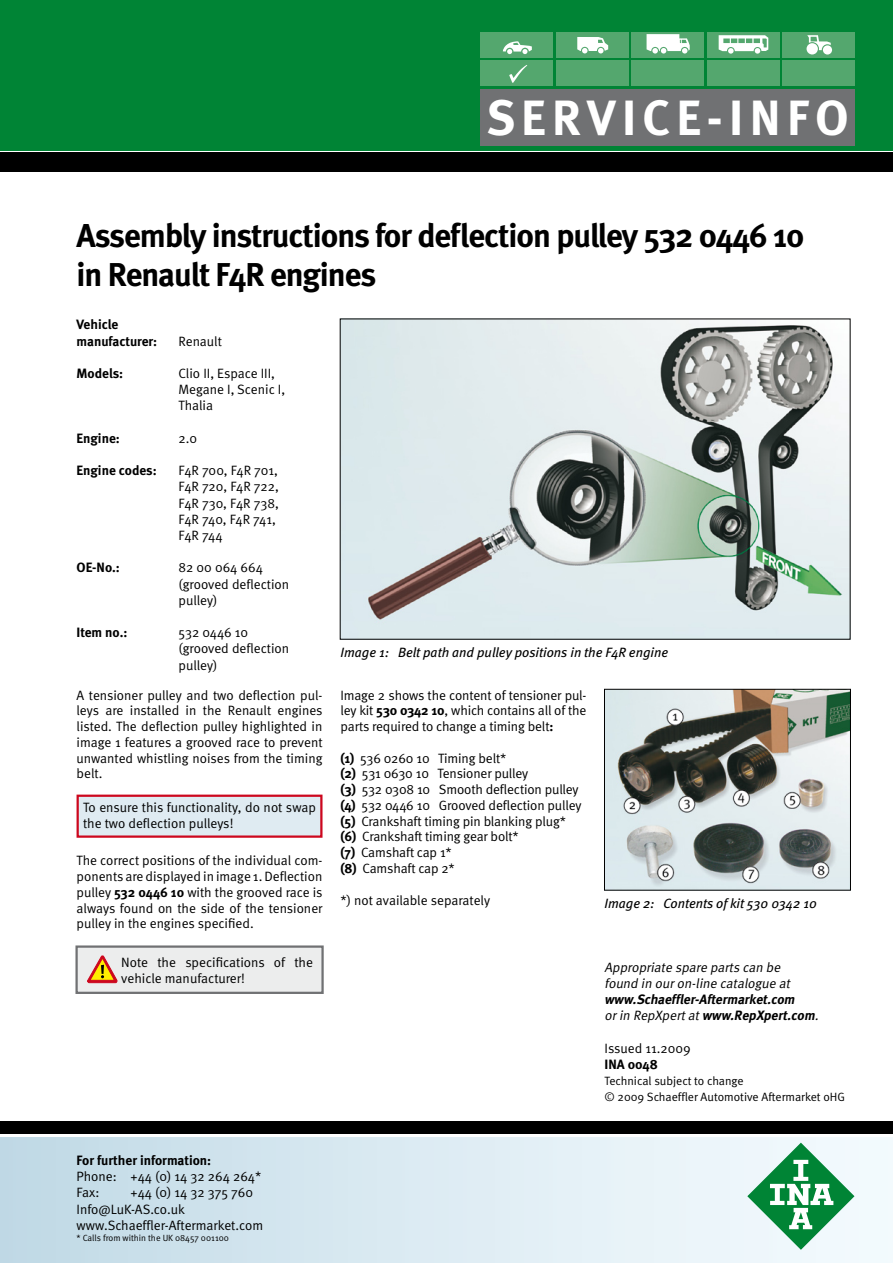
<style>
.page{position:relative;width:893px;height:1263px;background:#fff}
.page>*{position:absolute;margin:0;border:0;box-sizing:border-box;transform-origin:0 0}
.t1{font:700 49.5px "Meta";letter-spacing:.13em;color:#fff}
.t2{font:700 33px/39.6px "Meta";letter-spacing:-.03em;color:#000}
.t3{font:13.5px/15.8px "Meta Normal";letter-spacing:-.005em;color:#000}
.t4{font:700 13.5px/16.2px "Meta";color:#000}
.t5{font:italic 13.5px "Meta";color:#000}
.t6{font:italic 700 13.5px/16.2px "Meta";color:#000}
.t7{font:italic 13.5px/16.2px "Meta Normal";color:#000}
.t8{font:12px/16.2px "Meta Normal";color:#000}
.t9{font:9px "Meta Normal";color:#000}
.s1{font-family:"Meta";font-weight:700}
.s2{font-family:"Meta Normal";font-weight:400}
</style>
<div class="page">
<img style="left:342px;top:321px;width:506px;height:317px">
<div style="left:78px;top:796px;width:243px;height:41px;background:#dfebf2"></div>
<div style="left:77px;top:795px;width:245px;height:43px;border:2px solid #cd071e"></div>
<img style="left:606px;top:691px;width:243px;height:197px">
<div style="left:604px;top:689px;width:247px;height:201px;border:1px solid #000"></div>
<div style="left:0;top:0;width:893px;height:150px;background:#008435"></div>
<div style="left:480px;top:61px;width:73px;height:25px;background:#54a76e"></div>
<div style="left:556px;top:61px;width:72px;height:25px;background:#54a76e"></div>
<div style="left:631px;top:61px;width:73px;height:25px;background:#54a76e"></div>
<div style="left:707px;top:61px;width:72px;height:25px;background:#54a76e"></div>
<div style="left:782px;top:61px;width:73px;height:25px;background:#54a76e"></div>
<div style="left:480px;top:32px;width:73px;height:25px;background:#54a76e"></div>
<div style="left:556px;top:32px;width:72px;height:25px;background:#54a76e"></div>
<div style="left:631px;top:32px;width:73px;height:25px;background:#54a76e"></div>
<div style="left:707px;top:32px;width:72px;height:25px;background:#54a76e"></div>
<div style="left:782px;top:32px;width:73px;height:25px;background:#54a76e"></div>
<svg style="left:503px;top:41px;width:29px;height:13px"></svg>
<svg style="left:577px;top:37px;width:31px;height:16px"></svg>
<svg style="left:647px;top:34px;width:43px;height:20px"></svg>
<svg style="left:719px;top:35px;width:49px;height:19px"></svg>
<svg style="left:806px;top:35px;width:26px;height:20px"></svg>
<div style="left:0;top:1137px;width:893px;height:126px;background:linear-gradient(to right,#c2dae6,#f7fcff)"></div>
<div style="left:0;top:1121px;width:893px;height:13px;background:#000"></div>
<div style="left:0;top:152px;width:893px;height:19px;background:#000"></div>
<svg style="left:746px;top:1141px;width:109px;height:110px"></svg>
<div style="left:480px;top:89px;width:375px;height:57px;background:#707173"></div>
<svg style="left:509px;top:65px;width:18px;height:18px"></svg>
<div style="left:77px;top:946px;width:246px;height:47px;background:#eceded"></div>
<div style="left:75px;top:945px;width:249px;height:49px;border:2px solid #707173"></div>
<svg style="left:87px;top:956px;width:30px;height:27px"></svg>
<h1 class="t1" style="left:486px;top:86px;width:364px">SERVICE-INFO</h1>
<h2 class="t2" style="left:77px;top:215px;width:729px">Assembly instructions for deflection pulley 532 0446 10 in Renault F4R engines</h2>
<p class="t4" style="left:77px;top:316px;width:82px">Vehicle manufacturer:</p>
<p class="t3" style="left:179px;top:333px;width:45px">Renault</p>
<p class="t4" style="left:77px;top:365px;width:48px">Models:</p>
<p class="t3" style="left:179px;top:365px;width:108px;line-height:16.2px">Clio II, Espace III,<br>Megane I, Scenic I,<br>Thalia</p>
<p class="t4" style="left:77px;top:430px;width:45px">Engine:</p>
<p class="t3" style="left:179px;top:430px;width:20px">2.0</p>
<p class="t4" style="left:77px;top:462px;width:82px">Engine codes:</p>
<p class="t3" style="left:179px;top:462px;width:102px;line-height:16.2px">F4R 700, F4R 701,<br>F4R 720, F4R 722,<br>F4R 730, F4R 738,<br>F4R 740, F4R 741,<br>F4R 744</p>
<p class="t4" style="left:77px;top:559px;width:45px">OE-No.:</p>
<p class="t3" style="left:179px;top:559px;width:112px;line-height:16.2px">82 00 064 664 (grooved deflection pulley)</p>
<p class="t4" style="left:77px;top:624px;width:52px">Item no.:</p>
<p class="t3" style="left:179px;top:624px;width:112px;line-height:16.2px">532 0446 10 (grooved deflection pulley)</p>
<p class="t3" style="left:77px;top:687px;width:248px;text-align:justify">A tensioner pulley and two deflection pul&shy;leys are installed in the Renault engines listed. The deflection pulley highlighted in image 1 features a grooved race to prevent unwanted whistling noises from the timing belt.</p>
<p class="t3" style="left:83px;top:799px;width:234px">To ensure this functionality, do not swap the two deflection pulleys!</p>
<p class="t3" style="left:77px;top:853px;width:248px;text-align:justify">The correct positions of the individual com&shy;ponents are displayed in image 1. Deflection pulley <span class="s1">532 0446 10</span> with the grooved race is always found on the side of the tensioner pulley in the engines specified.</p>
<p class="t3" style="left:121px;top:954px;width:193px;line-height:16.2px">Note the specifications of the vehicle manufacturer!</p>
<p class="t5" style="left:340px;top:644px;width:329px">Image 1: Belt path and pulley positions in the F4R engine</p>
<p class="t3" style="left:340px;top:687px;width:247px;text-align:justify">Image 2 shows the content of tensioner pul&shy;ley kit <span class="s1">530 0342 10</span>, which contains all of the parts required to change a timing belt<span class="s1">:</span></p>
<p class="t3" style="left:340px;top:750px;width:242px"><span class="s1">(1)</span> 536 0260 10 Timing belt*<br><span class="s1">(2)</span> 531 0630 10 Tensioner pulley<br><span class="s1">(3)</span> 532 0308 10 Smooth deflection pulley <span class="s1">(4)</span> 532 0446 10 Grooved deflection pulley <span class="s1">(5)</span> Crankshaft timing pin blanking plug* <span class="s1">(6)</span> Crankshaft timing gear bolt*<br><span class="s1">(7)</span> Camshaft cap 1*<br><span class="s1">(8)</span> Camshaft cap 2*</p>
<p class="t3" style="left:340px;top:892px;width:151px">*) not available separately</p>
<p class="t5" style="left:604px;top:894px;width:214px">Image 2: Contents of kit 530 0342 10</p>
<p class="t7" style="left:604px;top:959px;width:190px">Appropriate spare parts can be found in ouron-line catalogue at</p>
<p class="t6" style="left:604px;top:991px;width:218px">www.Schaeffler-Aftermarket.com <span class="s2">orin RepXpertat</span>www.RepXpert.com<span class="s2">.</span></p>
<p class="t3" style="left:604px;top:1040px;width:88px">Issued 11.2009</p>
<p class="t4" style="left:604px;top:1055px;width:55px">INA 0048</p>
<p class="t8" style="left:604px;top:1073px;width:242px">Technical subject to change<br>© 2009 Schaeffler Automotive Aftermarket oHG</p>
<p class="t4" style="left:77px;top:1152px;width:136px">For further information:</p>
<p class="t3" style="left:77px;top:1168px;width:186px;line-height:16.2px">Phone: +44 (0) 14 32 264 264*<br>Fax:</p>
<p class="t3" style="left:77px;top:1184px;width:188px;line-height:16.2px;text-indent:54px">+44 (0) 14 32 375 760<br>Info@LuK-AS.co.uk www.Schaeffler-Aftermarket.com</p>
<p class="t9" style="left:77px;top:1232px;width:154px">* Calls from within the UK 08457 001100</p>
</div>
